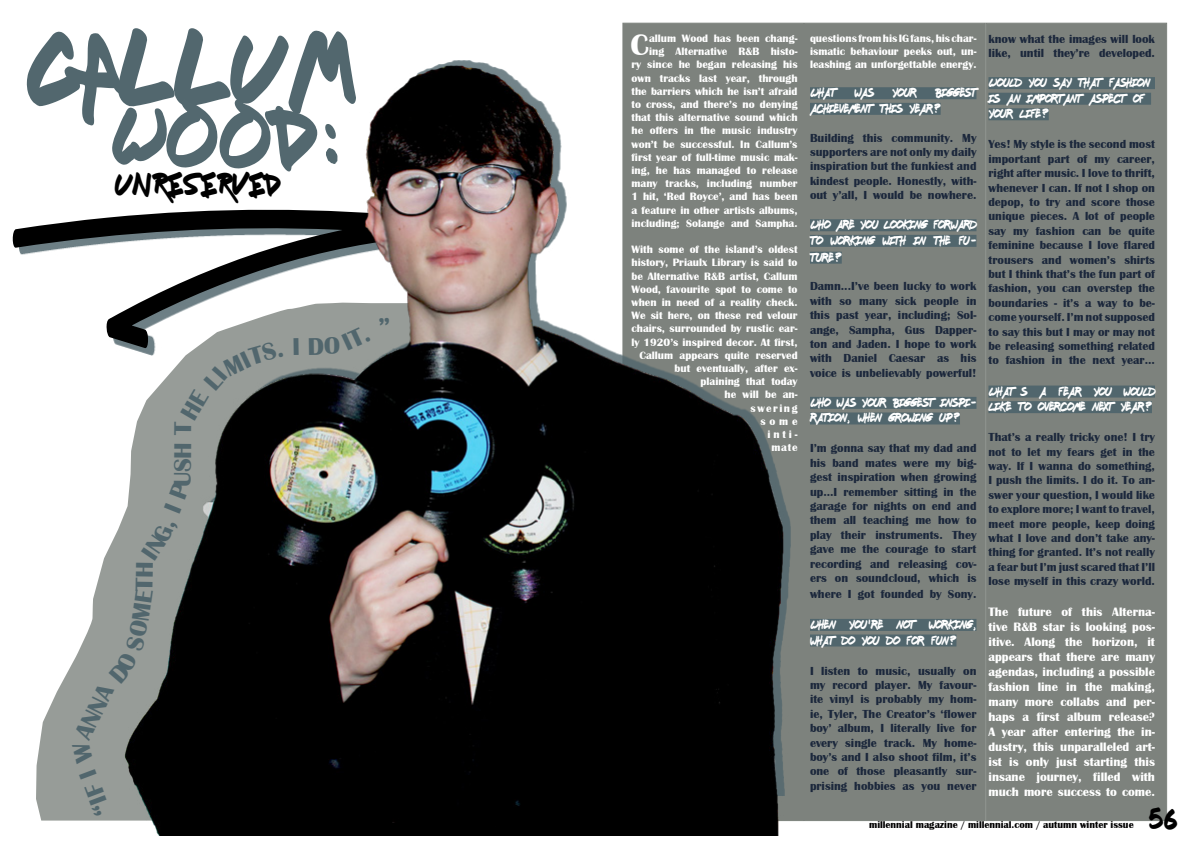
<style>
.page{position:relative;width:1191px;height:842px;background:#fff}
.page>*{position:absolute;margin:0;border:0;box-sizing:border-box;transform-origin:0 0}
.t1{font:99px "Fresh Marker";color:#52676e}
.t2{font:87px "Fresh Marker";color:#53686f}
.t3{font:31px "Fresh Marker";color:#000}
.t4{font:700 30.8px "Britannic";color:#fff}
.t5{font:700 25px "Britannic";color:#51666d}
.t6{font:13px/15.6px "Fresh Marker";color:#fff}
.t7{font:700 12.5px/15px "Britannic";color:#fff;text-align:justify}
.t8{font:700 12px/14.4px "Britannic";color:#1c283c;text-align:justify}
.t9{font:700 11px/13.2px "Britannic";color:#fff;text-align:right}
.t10{font:700 10px "Britannic";color:#000}
</style>
<div class="page">
<div style="left:804px;top:23px;width:181px;height:798px;background:#7d827d"></div>
<div style="left:985px;top:23px;width:182px;height:798px;background:#7d827d"></div>
<svg style="left:13px;top:216px;width:109px;height:39px"></svg>
<svg style="left:36px;top:312px;width:86px;height:508px"></svg>
<img style="left:122px;top:22px;width:710px;height:813px">
<div style="left:810px;top:87px;width:166px;height:12px;background:#51666d"></div>
<div style="left:810px;top:103px;width:130px;height:12px;background:#51666d"></div>
<div style="left:810px;top:219px;width:166px;height:12px;background:#51666d"></div>
<div style="left:810px;top:235px;width:166px;height:12px;background:#51666d"></div>
<div style="left:810px;top:252px;width:31px;height:12px;background:#51666d"></div>
<div style="left:810px;top:397px;width:166px;height:12px;background:#51666d"></div>
<div style="left:810px;top:412px;width:150px;height:12px;background:#51666d"></div>
<div style="left:810px;top:619px;width:166px;height:12px;background:#51666d"></div>
<div style="left:810px;top:634px;width:146px;height:12px;background:#51666d"></div>
<div style="left:988px;top:77px;width:167px;height:12px;background:#51666d"></div>
<div style="left:988px;top:93px;width:163px;height:12px;background:#51666d"></div>
<div style="left:988px;top:108px;width:60px;height:12px;background:#51666d"></div>
<div style="left:988px;top:386px;width:167px;height:12px;background:#51666d"></div>
<div style="left:988px;top:401px;width:164px;height:12px;background:#51666d"></div>
<svg style="left:72px;top:481px;width:118px;height:283px"></svg>
<svg style="left:181px;top:341px;width:103px;height:80px;background:#7e827f"></svg>
<div style="left:294px;top:327px;width:77px;height:28px;background:#979c98"></div>
<svg style="left:379px;top:318px;width:10px;height:8px"></svg>
<h1 class="t1" style="left:29px;top:26px;width:325px">CALLUM</h1>
<h2 class="t2" style="left:112px;top:98px;width:238px;rotate:1deg">WOOD:</h2>
<h3 class="t3" style="left:115px;top:172px;width:167px">UNRESERVED</h3>
<h3 class="t5" style="left:169px;top:487px;width:68px;rotate:-90deg">USH T</h3>
<h3 class="t5" style="left:90px;top:820px;width:49px;rotate:-111deg">“IF I</h3>
<h3 class="t4" style="left:630px;top:28px;width:20px">C</h3>
<p class="t9" style="left:631px;top:32px;width:168px">allum Wood has been chang&shy;ing Alternative R&amp;B histo-<br>ry since he began releasing his own tracks last year, through the barriers which he isn’t afraid to cross, and there’s no denying that this alternative sound which he offers in the music industry won’t be successful. In Callum’s first year of full-time music mak&shy;ing, he has managed to release many tracks, including number<br>1 hit, ‘Red Royce’, and has been a feature in other artists albums, including; Solange and Sampha.</p>
<p class="t9" style="left:631px;top:243px;width:168px">With some of the island’s oldest history, Priaulx Library is said to be Alternative R&amp;B artist, Callum<br>Wood, favourite spot to come to when in need of a reality check.<br>We sit here, on these red velour chairs, surrounded by rustic ear&shy;ly 1920’s inspired decor. At first,<br>Callum appears quite reserved but eventually, after ex-<br>plaining that today<br>he will be an-<br>swering<br>some<br>inti-<br>mate</p>
<p class="t8" style="left:988px;top:32px;width:168px">know what the images will look like, until they’re developed.</p>
<p class="t6" style="left:988px;top:76px;width:163px">Would you say that fashion is an important aspect of your life?</p>
<p class="t8" style="left:988px;top:137px;width:168px">Yes! My style is the second most important part of my career, right after music. I love to thrift, whenever I can. If not I shop on depop, to try and score those unique pieces. A lot of people say my fashion can be quite feminine because I love flared trousers and women’s shirts but I think that’s the fun part of fashion, you can overstep the boundaries - it’s a way to be&shy;come yourself. I’m not supposed to say this but I may or may not be releasing something related to fashion in the next year...</p>
<p class="t6" style="left:988px;top:384px;width:168px">What’s a fear you would like to overcome next year?</p>
<p class="t8" style="left:988px;top:430px;width:168px">That’s a really tricky one! I try not to let my fears get in the way. If I wanna do something, I push the limits. I do it. To an&shy;swer your question, I would like to explore more; I want to travel, meet more people, keep doing what I love and don’t take any&shy;thing for granted. It’s not really a fear but I’m just scared that I’ll lose myself in this crazy world.</p>
<p class="t7" style="left:988px;top:604px;width:168px">The future of this Alterna&shy;tive R&amp;B star is looking pos&shy;itive. Along the horizon, it appears that there are many agendas, including a possible fashion line in the making, many more collabs and per&shy;haps a first album release?<br>A year after entering the in&shy;dustry, this unparalleled art&shy;ist is only just starting this insane journey, filled with much more success to come.</p>
<p class="t10" style="left:869px;top:819px;width:266px">millennial magazine / millennial.com / autumn winter issue</p>
<p class="t9" style="left:810px;top:32px;width:168px;text-align:justify">questions from his IG fans, his char&shy;ismatic behaviour peeks out, un&shy;leashing an unforgettable energy.</p>
<p class="t6" style="left:810px;top:86px;width:27px">What</p>
<p class="t6" style="left:854px;top:86px;width:21px">was</p>
<p class="t6" style="left:892px;top:86px;width:25px">your</p>
<p class="t6" style="left:810px;top:86px;width:168px;text-indent:125px">biggest achievement this year?</p>
<p class="t8" style="left:810px;top:131px;width:168px">Building this community. My supporters are not only my daily inspiration but the funkiest and kindest people. Honestly, with&shy;out y’all, I would be nowhere.</p>
<p class="t6" style="left:810px;top:218px;width:170px">Who are you looking forward to working with in the fu-</p>
<p class="t6" style="left:810px;top:251px;width:35px">ture?</p>
<p class="t8" style="left:810px;top:279px;width:168px">Damn...I’ve been lucky to work with so many sick people in this past year, including; Sol&shy;ange, Sampha, Gus Dapper&shy;ton and Jaden. I hope to work with Daniel Caesar as his voice is unbelievably powerful!</p>
<p class="t6" style="left:810px;top:396px;width:170px">Who was your biggest inspi&shy;ration, when growing up?</p>
<p class="t8" style="left:810px;top:441px;width:168px">I’m gonna say that my dad and his band mates were my big&shy;gest inspiration when growing up...I remember sitting in the garage for nights on end and them all teaching me how to play their instruments. They gave me the courage to start recording and releasing cov&shy;ers on soundcloud, which is</p>
<p class="t8" style="left:810px;top:587px;width:168px">where I got founded by Sony.</p>
<p class="t6" style="left:810px;top:618px;width:170px">When you're not working, what do you do for fun?</p>
<p class="t8" style="left:810px;top:663px;width:168px">I listen to music, usually on my record player. My favour&shy;ite vinyl is probably my hom&shy;ie, Tyler, The Creator’s ‘flower boy’ album, I literally live for every single track. My home&shy;boy’s and I also shoot film, it’s one of those pleasantly sur&shy;prising hobbies as you never</p>
<h3 class="t3" style="left:1149px;top:807px;width:31px">56</h3>
</div>
